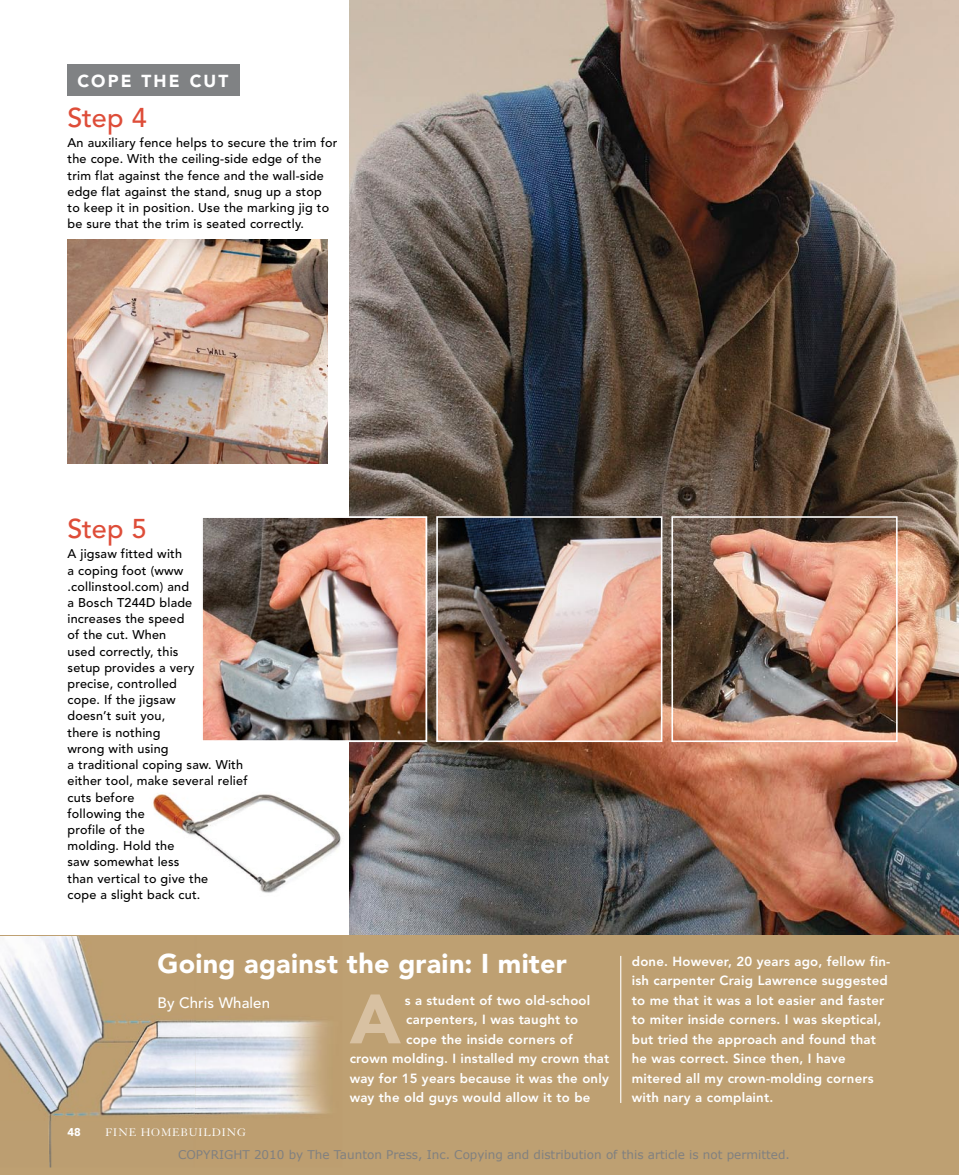
<style>
.page{position:relative;width:959px;height:1175px;background:#fff}
.page>*{position:absolute;margin:0;border:0;box-sizing:border-box;transform-origin:0 0}
.t1{font:900 69px "Avenir LT Std";color:#d8c1a2}
.t2{font:900 27px "Avenir LT Std";letter-spacing:.005em;color:#fff}
.t3{font:500 27px "Avenir LT Std";letter-spacing:-.01em;color:#de4d39}
.t4{font:900 17.25px "Avenir LT Std";letter-spacing:.125em;color:#fff}
.t5{font:500 15px "Avenir LT Std";letter-spacing:.005em;color:#fff}
.t6{font:800 13.2px/19.5px "Avenir LT Std";letter-spacing:.015em;color:#fff}
.t7{font:500 12.6px/16.2px "Avenir LT Std";letter-spacing:.015em;color:#000}
.t8{font:12px "Verdana";color:#808080}
.t9{font:12px "Granjon LT Std";letter-spacing:.07em;color:#fff}
.t10{font:900 11.25px "Avenir LT Std";color:#fff}
</style>
<div class="page">
<img style="left:153px;top:794px;width:189px;height:99px">
<img style="left:350px;top:0;width:608px;height:935px">
<div style="left:0;top:935px;width:958px;height:239px;background:#bea072"></div>
<img style="left:68px;top:239px;width:259px;height:224px">
<div style="left:68px;top:64px;width:172px;height:32px;background:#808284"></div>
<div style="left:671px;top:516px;width:226px;height:226px;border:2px solid #fff"></div>
<img style="left:439px;top:519px;width:220px;height:220px">
<div style="left:436px;top:516px;width:226px;height:226px;border:2px solid #fff"></div>
<img style="left:205px;top:520px;width:218px;height:218px">
<div style="left:201px;top:516px;width:226px;height:226px;border:2px solid #fff"></div>
<img style="left:0;top:936px;width:194px;height:184px">
<img style="left:194px;top:1020px;width:133px;height:95px">
<img style="left:48px;top:1120px;width:4px;height:47px">
<hr style="left:620px;top:956px;width:1px;height:146px;background:#fff">
<h3 class="t4" style="left:78px;top:70px;width:152px">CoPe The CUT</h3>
<h2 class="t3" style="left:68px;top:102px;width:81px">Step 4</h2>
<p class="t7" style="left:68px;top:135px;width:271px">An auxiliary fence helps to secure the trim for the cope. With the ceiling-side edge of the trim flat against the fence and the wall-side edge flat against the stand, snug up a stop<br>to keep it in position. Use the marking jig to be sure that the trim is seated correctly.</p>
<h2 class="t3" style="left:68px;top:512px;width:81px">Step 5</h2>
<p class="t7" style="left:68px;top:546px;width:181px">A jigsaw fitted with<br>a coping foot (www .collinstool.com) and<br>a Bosch T244D blade increases the speed<br>of the cut. When<br>used correctly, this<br>setup provides a very<br>precise, controlled<br>cope. If the jigsaw<br>doesn’t suit you,<br>there is nothing<br>wrong with using<br>a traditional coping saw. With either tool, make several relief cuts before<br>following the<br>profile of the<br>molding. Hold the<br>saw somewhat less<br>than vertical to give the<br>cope a slight back cut.</p>
<h2 class="t2" style="left:158px;top:947px;width:411px">Going against the grain: i miter</h2>
<p class="t6" style="left:632px;top:951px;width:260px">done. However, 20 years ago, fellow fin&shy;ish carpenter Craig Lawrence suggested to me that it was a lot easier and faster to miter inside corners. I was skeptical, but tried the approach and found that he was correct. Since then, I have mitered all my crown-molding corners with nary a complaint.</p>
<p class="t5" style="left:158px;top:993px;width:114px">By Chris Whalen</p>
<h1 class="t1" style="left:350px;top:977px;width:53px">a</h1>
<p class="t6" style="left:404px;top:990px;width:187px">s a student of two old-school</p>
<p class="t6" style="left:406px;top:1010px;width:174px">carpenters, I was taught to</p>
<p class="t6" style="left:406px;top:1029px;width:168px">cope the inside corners of</p>
<p class="t6" style="left:349px;top:1049px;width:261px">crown molding. I installed my crown that</p>
<p class="t6" style="left:349px;top:1068px;width:261px">way for 15 years because it was the only</p>
<p class="t6" style="left:349px;top:1088px;width:242px">way the old guys would allow it to be</p>
<p class="t10" style="left:68px;top:1125px;width:15px">48</p>
<p class="t9" style="left:105px;top:1126px;width:142px">FINE HOMEBUILDING</p>
<p class="t8" style="left:178px;top:1147px;width:613px">COPYRIGHT 2010 by The Taunton Press, Inc. Copying and distribution of this article is not permitted.</p>
</div>
